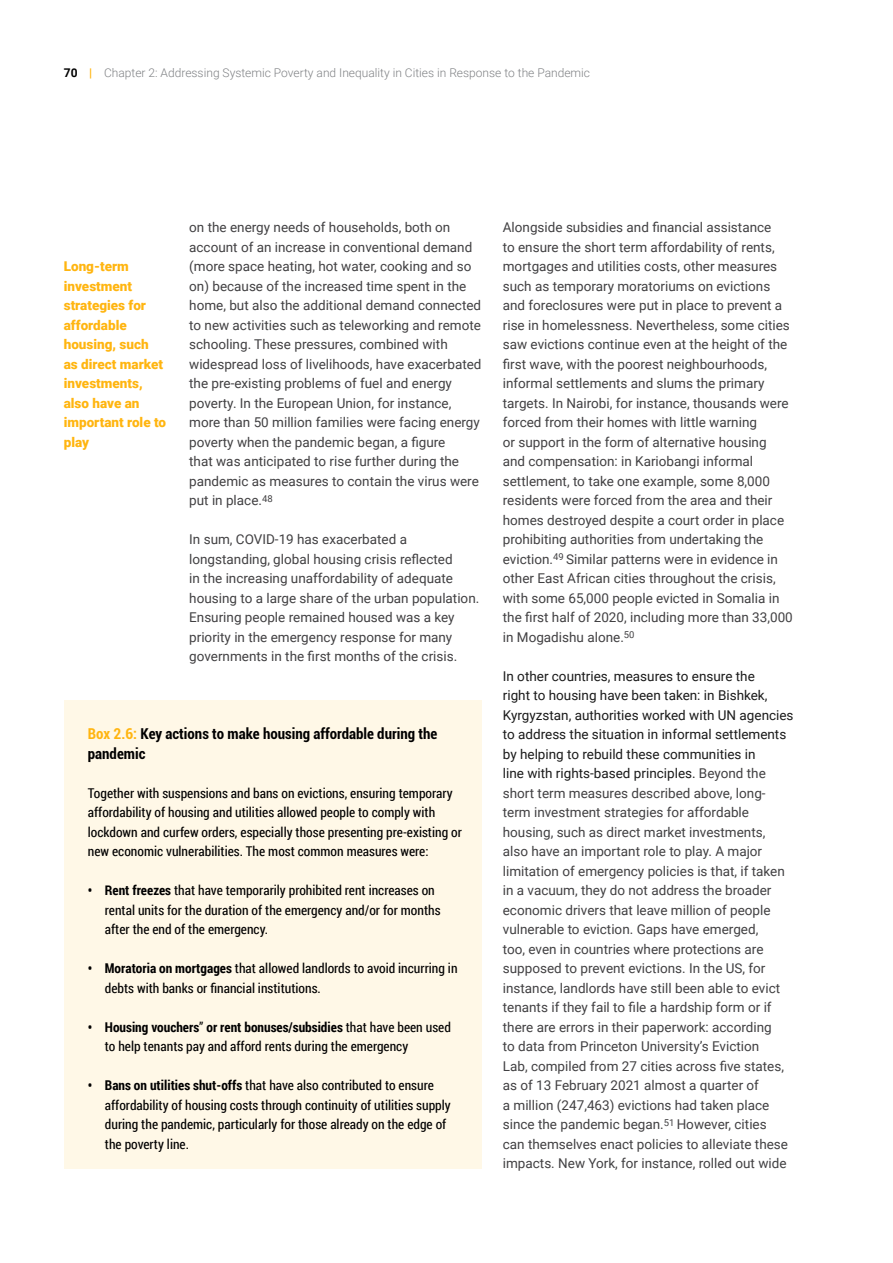
<style>
.page{position:relative;width:893px;height:1263px;background:#fff}
.page>*{position:absolute;margin:0;border:0;box-sizing:border-box;transform-origin:0 0}
.t1{font:700 condensed 15px/19.5px "Roboto";color:#000}
.t2{font:13.5px/19.5px "Roboto";color:#414042}
.t3{font:13.5px/19.5px "Roboto Condensed";color:#000}
.t4{font:900 13.5px/19.5px "Roboto";color:#ffb510}
.t5{font:300 12px "Roboto";color:#808285}
.s1{font-weight:700;color:#000}
.s2{font-weight:700;color:#ffb510}
.s3{color:#ffb510}
.s4{font-weight:700}
.s5{color:#1a1a1a}
</style>
<div class="page">
<div style="left:64px;top:700px;width:418px;height:468px;background:#fff8e7"></div>
<p class="t5" style="left:64px;top:64px;width:528px"><span class="s1">70</span> <span class="s2">|</span> Chapter 2: Addressing Systemic Poverty and Inequality in Cities in Response to the Pandemic</p>
<p class="t4" style="left:64px;top:256px;width:104px">Long-term investment strategies for affordable housing, such as direct market investments, also have an important role to play</p>
<p class="t2" style="left:189px;top:217px;width:294px">on the energy needs of households, both on account of an increase in conventional demand (more space heating, hot water, cooking and so on) because of the increased time spent in the home, but also the additional demand connected to new activities such as teleworking and remote schooling. These pressures, combined with widespread loss of livelihoods, have exacerbated the pre-existing problems of fuel and energy poverty. In the European Union, for instance, more than 50 million families were facing energy poverty when the pandemic began, a figure<br>that was anticipated to rise further during the pandemic as measures to contain the virus were put in place.<sup>48</sup></p>
<p class="t2" style="left:189px;top:529px;width:292px">In sum, COVID-19 has exacerbated a longstanding, global housing crisis reflected<br>in the increasing unaffordability of adequate housing to a large share of the urban population.<br>Ensuring people remained housed was a key priority in the emergency response for many governments in the first months of the crisis.</p>
<p class="t1" style="left:88px;top:723px;width:351px"><span class="s3">Box 2.6:</span> Key actions to make housing affordable during the pandemic</p>
<p class="t3" style="left:88px;top:783px;width:375px">Together with suspensions and bans on evictions, ensuring temporary affordability of housing and utilities allowed people to comply with lockdown and curfew orders, especially those presenting pre-existing or new economic vulnerabilities. The most common measures were:</p>
<p class="t3" style="left:105px;top:880px;width:337px;text-indent:-17px"><span class="s4">• Rent freezes</span> that have temporarily prohibited rent increases on rental units for the duration of the emergency and/or for months after the end of the emergency.</p>
<p class="t3" style="left:105px;top:958px;width:354px;text-indent:-17px"><span class="s4">• Moratoria on mortgages</span> that allowed landlords to avoid incurring in debts with banks or financial institutions.</p>
<p class="t3" style="left:105px;top:1017px;width:348px;text-indent:-17px"><span class="s4">• Housing vouchers</span>” <span class="s4">or rent bonuses/subsidies</span> that have been used to help tenants pay and afford rents during the emergency</p>
<p class="t3" style="left:105px;top:1075px;width:347px;text-indent:-17px"><span class="s4">• Bans on utilities shut-offs</span> that have also contributed to ensure affordability of housing costs through continuity of utilities supply during the pandemic, particularly for those already on the edge of the poverty line.</p>
<p class="t2" style="left:503px;top:217px;width:292px">Alongside subsidies and financial assistance<br>to ensure the short term affordability of rents, mortgages and utilities costs, other measures such as temporary moratoriums on evictions and foreclosures were put in place to prevent a rise in homelessness. Nevertheless, some cities saw evictions continue even at the height of the first wave, with the poorest neighbourhoods, informal settlements and slums the primary targets. In Nairobi, for instance, thousands were forced from their homes with little warning<br>or support in the form of alternative housing<br>and compensation: in Kariobangi informal settlement, to take one example, some 8,000 residents were forced from the area and their homes destroyed despite a court order in place prohibiting authorities from undertaking the eviction.<sup>49</sup> Similar patterns were in evidence in other East African cities throughout the crisis, with some 65,000 people evicted in Somalia in the first half of 2020, including more than 33,000 in Mogadishu alone.<sup>50</sup></p>
<p class="t2" style="left:503px;top:666px;width:292px"><span class="s5">In other countries, measures to ensure the<br>right to housing have been taken: in Bishkek, Kyrgyzstan, authorities worked with UN agencies to address the situation in informal settlements by helping to rebuild these communities in<br>line with rights-based principles.</span> Beyond the short term measures described above, long&shy;term investment strategies for affordable housing, such as direct market investments, also have an important role to play. A major limitation of emergency policies is that, if taken in a vacuum, they do not address the broader economic drivers that leave million of people vulnerable to eviction. Gaps have emerged,<br>too, even in countries where protections are supposed to prevent evictions. In the US, for instance, landlords have still been able to evict tenants if they fail to file a hardship form or if there are errors in their paperwork: according<br>to data from Princeton University’s Eviction<br>Lab, compiled from 27 cities across five states, as of 13 February 2021 almost a quarter of<br>a million (247,463) evictions had taken place since the pandemic began.<sup>51</sup> However, cities<br>can themselves enact policies to alleviate these impacts. New York, for instance, rolled out wide</p>
</div>
